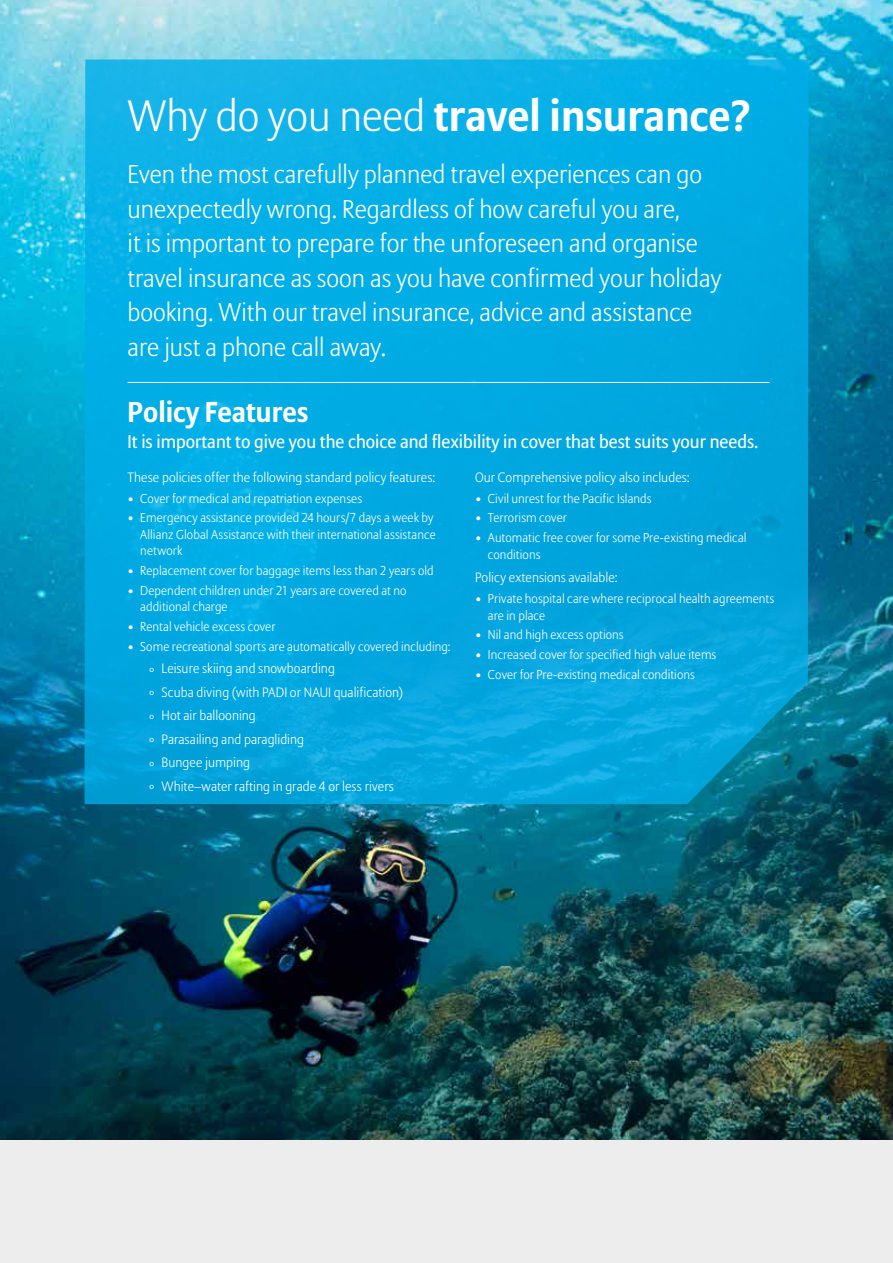
<style>
.page{position:relative;width:893px;height:1263px;background:#fff}
.page>*{position:absolute;margin:0;border:0;box-sizing:border-box;transform-origin:0 0}
.t1{font:700 43.5px "Allianz Sans";color:#fff}
.t2{font:700 28.5px "Allianz Sans";color:#fff}
.t3{font:300 25.5px/34.5px "Allianz Sans";color:#fff}
.t4{font:18.3px "Allianz Sans";color:#fff}
.t5{font:300 13.5px/23.5px "Allianz Sans";letter-spacing:.005em;color:#fff}
.t6{font:300 12.75px/16.5px "Allianz Sans";letter-spacing:.005em;color:#fff}
.s1{font-weight:300}
</style>
<div class="page">
<div style="left:0;top:1107px;width:893px;height:156px;background:#ededed"></div>
<img style="left:0;top:0;width:893px;height:1140px">
<svg style="left:85px;top:60px;width:724px;height:744px;background:#03a9e0"></svg>
<hr style="left:128px;top:382px;width:642px;height:1px;background:#fff">
<h1 class="t1" style="left:128px;top:90px;width:625px"><span class="s1">Why do you need</span> travel insurance?</h1>
<p class="t3" style="left:128px;top:157px;width:595px">Even the most carefully planned travel experiences can go unexpectedly wrong. Regardless of how careful you are,<br>it is important to prepare for the unforeseen and organise travel insurance as soon as you have confirmed your holiday booking. With our travel insurance, advice and assistance are just a phone call away.</p>
<h2 class="t2" style="left:128px;top:394px;width:183px">Policy Features</h2>
<h3 class="t4" style="left:128px;top:431px;width:632px">It is important to give you the choice and flexibility in cover that best suits your needs.</h3>
<p class="t5" style="left:128px;top:465px;width:309px">These policies offer the following standard policy features:</p>
<p class="t6" style="left:128px;top:490px;width:236px">• Cover for medical and repatriation expenses</p>
<p class="t6" style="left:140px;top:509px;width:297px;text-indent:-13px">• Emergency assistance provided 24 hours/7 days a week by<br>Allianz Global Assistance with their international assistance network</p>
<p class="t6" style="left:128px;top:562px;width:308px">• Replacement cover for baggage items less than 2 years old</p>
<p class="t6" style="left:140px;top:582px;width:268px;text-indent:-13px">• Dependent children under 21 years are covered at no additional charge</p>
<p class="t6" style="left:128px;top:618px;width:149px">• Rental vehicle excess cover</p>
<p class="t6" style="left:128px;top:638px;width:324px">• Some recreational sports are automatically covered including:</p>
<p class="t5" style="left:149px;top:656px;width:256px">° Leisure skiing and snowboarding<br>° Scuba diving (with PADI or NAUI qualification) ° Hot air ballooning<br>° Parasailing and paragliding<br>° Bungee jumping<br>° White–water rafting in grade 4 or less rivers</p>
<p class="t5" style="left:475px;top:465px;width:216px">Our Comprehensive policy also includes:</p>
<p class="t6" style="left:475px;top:490px;width:178px">• Civil unrest for the Pacific Islands</p>
<p class="t6" style="left:475px;top:509px;width:93px">• Terrorism cover</p>
<p class="t6" style="left:488px;top:529px;width:260px;text-indent:-13px">• Automatic free cover for some Pre-existing medical conditions</p>
<p class="t5" style="left:475px;top:566px;width:144px">Policy extensions available:</p>
<p class="t6" style="left:488px;top:590px;width:288px;text-indent:-13px">• Private hospital care where reciprocal health agreements are in place</p>
<p class="t6" style="left:475px;top:626px;width:150px">• Nil and high excess options</p>
<p class="t6" style="left:475px;top:646px;width:243px">• Increased cover for specified high value items</p>
<p class="t6" style="left:475px;top:666px;width:221px">• Cover for Pre-existing medical conditions</p>
</div>
